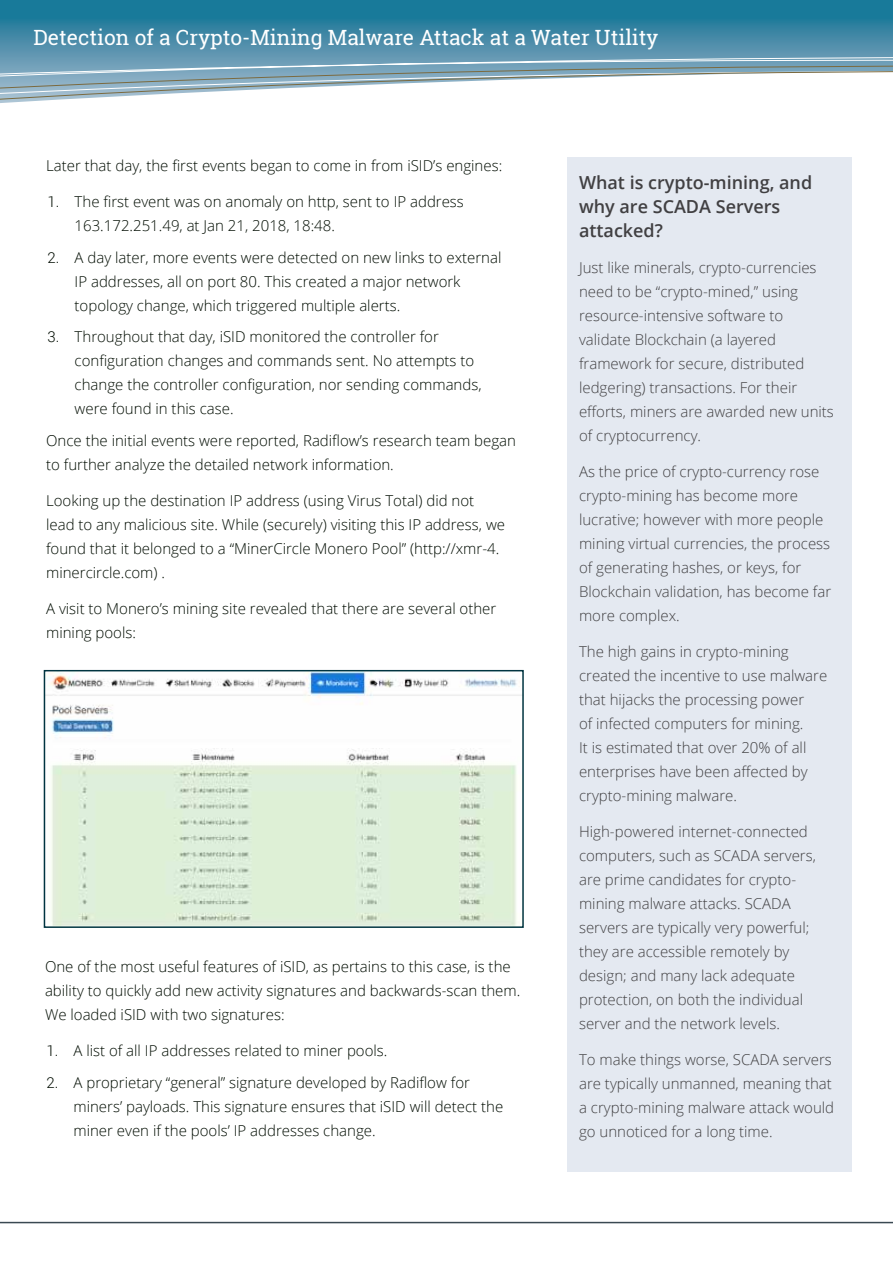
<style>
.page{position:relative;width:893px;height:1263px;background:#fff}
.page>*{position:absolute;margin:0;border:0;box-sizing:border-box;transform-origin:0 0}
.t1{font:21px "Roboto Slab";color:#fff}
.t2{font:600 18px/24px "Open Sans";color:#414042}
.t3{font:300 15px/24px "Open Sans";color:#000c00}
.t4{font:300 15px/24px "Open Sans";color:#414042}
.s1{font-family:"Roboto"}
</style>
<div class="page">
<svg style="left:0;top:0;width:893px;height:38px;background:#257e9d"></svg>
<hr style="left:0;top:38px;width:893px;height:2px;background:#478aa7">
<svg style="left:0;top:40px;width:893px;height:63px"></svg>
<hr style="left:0;top:1222px;width:893px;height:1px;background:#3a4952">
<div style="left:567px;top:157px;width:285px;height:1015px;background:#e4e9f1"></div>
<img style="left:47px;top:673px;width:474px;height:252px">
<div style="left:44px;top:670px;width:480px;height:258px;border:2px solid #003440"></div>
<h1 class="t1" style="left:33px;top:23px;width:627px">Detection of a Crypto-Mining Malware Attack at a Water Utility</h1>
<p class="t3" style="left:46px;top:153px;width:458px">Later that day, the first events began to come in from iSID’s engines:</p>
<p class="t3" style="left:75px;top:189px;width:391px;text-indent:-27px"><span class="s1">1.</span> The first event was on anomaly on http, sent to IP address<br>163.172.251.49, at Jan 21, 2018, 18:48.</p>
<p class="t3" style="left:75px;top:245px;width:428px;text-indent:-27px"><span class="s1">2.</span> A day later, more events were detected on new links to external<br>IP addresses, all on port 80. This created a major network topology change, which triggered multiple alerts.</p>
<p class="t3" style="left:75px;top:324px;width:408px;text-indent:-27px"><span class="s1">3.</span> Throughout that day, iSID monitored the controller for configuration changes and commands sent. No attempts to change the controller configuration, nor sending commands, were found in this case.</p>
<p class="t3" style="left:46px;top:428px;width:471px">Once the initial events were reported, Radiflow’s research team began to further analyze the detailed network information.</p>
<p class="t3" style="left:46px;top:488px;width:460px">Looking up the destination IP address (using Virus Total) did not lead to any malicious site. While (securely) visiting this IP address, we found that it belonged to a “MinerCircle Monero Pool” (http://xmr-4. minercircle.com) .</p>
<p class="t3" style="left:46px;top:596px;width:452px">A visit to Monero’s mining site revealed that there are several other mining pools:</p>
<p class="t3" style="left:45px;top:954px;width:477px">One of the most useful features of iSID, as pertains to this case, is the ability to quickly add new activity signatures and backwards-scan them.<br>We loaded iSID with two signatures:</p>
<p class="t3" style="left:46px;top:1038px;width:342px"><span class="s1">1.</span> A list of all IP addresses related to miner pools.</p>
<p class="t3" style="left:73px;top:1070px;width:431px;text-indent:-27px"><span class="s1">2.</span> A proprietary “general” signature developed by Radiflow for miners’ payloads. This signature ensures that iSID will detect the miner even if the pools’ IP addresses change.</p>
<p class="t2" style="left:579px;top:170px;width:235px">What is crypto-mining, and why are SCADA Servers attacked?</p>
<p class="t4" style="left:579px;top:255px;width:256px">Just like minerals, crypto-currencies need to be “crypto-mined,” using resource-intensive software to validate Blockchain (a layered framework for secure, distributed ledgering) transactions. For their efforts, miners are awarded new units of cryptocurrency.</p>
<p class="t4" style="left:579px;top:459px;width:254px">As the price of crypto-currency rose crypto-mining has become more lucrative; however with more people mining virtual currencies, the process of generating hashes, or keys, for Blockchain validation, has become far more complex.</p>
<p class="t4" style="left:579px;top:639px;width:250px">The high gains in crypto-mining created the incentive to use malware that hijacks the processing power<br>of infected computers for mining.<br>It is estimated that over 20% of all enterprises have been affected by crypto-mining malware.</p>
<p class="t4" style="left:579px;top:819px;width:238px">High-powered internet-connected computers, such as SCADA servers, are prime candidates for crypto&shy;mining malware attacks. SCADA servers are typically very powerful; they are accessible remotely by design; and many lack adequate protection, on both the individual server and the network levels.</p>
<p class="t4" style="left:579px;top:1047px;width:257px">To make things worse, SCADA servers are typically unmanned, meaning that a crypto-mining malware attack would go unnoticed for a long time.</p>
</div>
